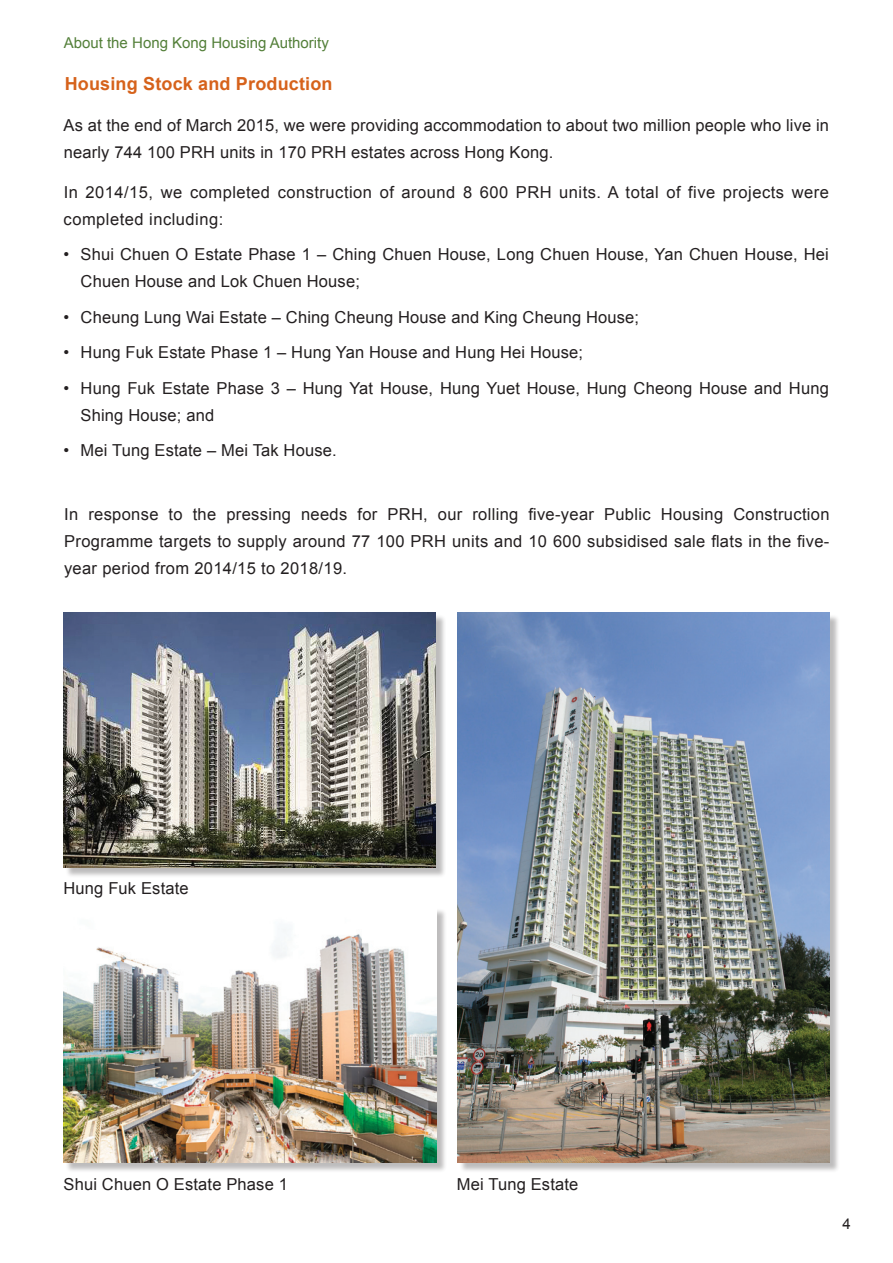
<style>
.page{position:relative;width:893px;height:1263px;background:#fff}
.page>*{position:absolute;margin:0;border:0;box-sizing:border-box;transform-origin:0 0}
.t1{font:700 18px "Arial";letter-spacing:.01em;color:#d6621b}
.t2{font:16.5px/27px "Arial";letter-spacing:.01em;color:#231f20}
.t3{font:16.5px "Arial";letter-spacing:.03em;color:#231f20}
.t4{font:15px "Arial";color:#537f39}
.t5{font:15px "Arial";color:#231f20}
</style>
<div class="page">
<div style="left:65px;top:614px;width:381px;height:264px;background:#231f20;opacity:.3"></div>
<img style="left:64px;top:612px;width:372px;height:256px">
<div style="left:459px;top:614px;width:381px;height:558px;background:#231f20;opacity:.3"></div>
<img style="left:457px;top:612px;width:372px;height:550px">
<div style="left:65px;top:908px;width:382px;height:264px;background:#231f20;opacity:.3"></div>
<img style="left:64px;top:908px;width:372px;height:254px">
<p class="t4" style="left:64px;top:33px;width:267px">About the Hong Kong Housing Authority</p>
<h4 class="t1" style="left:65px;top:71px;width:269px">Housing Stock and Production</h4>
<p class="t2" style="left:64px;top:112px;width:767px">As at the end of March 2015, we were providing accommodation to about two million people who live in</p>
<p class="t2" style="left:64px;top:139px;width:491px">nearly 744 100 PRH units in 170 PRH estates across Hong Kong.</p>
<p class="t3" style="left:64px;top:181px;width:767px">In 2014/15, we completed construction of around 8 600 PRH units. A total of five projects were</p>
<p class="t3" style="left:64px;top:208px;width:161px">completed including:</p>
<p class="t2" style="left:81px;top:241px;width:750px;text-indent:-17px">• Shui Chuen O Estate Phase 1 – Ching Chuen House, Long Chuen House, Yan Chuen House, Hei<br>Chuen House and Lok Chuen House;</p>
<p class="t2" style="left:64px;top:304px;width:577px">• Cheung Lung Wai Estate – Ching Cheung House and King Cheung House;</p>
<p class="t2" style="left:64px;top:339px;width:521px">• Hung Fuk Estate Phase 1 – Hung Yan House and Hung Hei House;</p>
<p class="t2" style="left:81px;top:375px;width:750px;text-indent:-17px">• Hung Fuk Estate Phase 3 – Hung Yat House, Hung Yuet House, Hung Cheong House and Hung<br>Shing House; and</p>
<p class="t2" style="left:64px;top:437px;width:275px">• Mei Tung Estate – Mei Tak House.</p>
<p class="t2" style="left:64px;top:500px;width:767px;text-align:justify">In response to the pressing needs for PRH, our rolling five-year Public Housing Construction Programme targets to supply around 77 100 PRH units and 10 600 subsidised sale flats in the five&shy;year period from 2014/15 to 2018/19.</p>
<p class="t2" style="left:64px;top:874px;width:127px">Hung Fuk Estate</p>
<p class="t2" style="left:64px;top:1170px;width:226px">Shui Chuen O Estate Phase 1</p>
<p class="t2" style="left:457px;top:1170px;width:123px">Mei Tung Estate</p>
<p class="t5" style="left:842px;top:1214px;width:10px">4</p>
</div>
